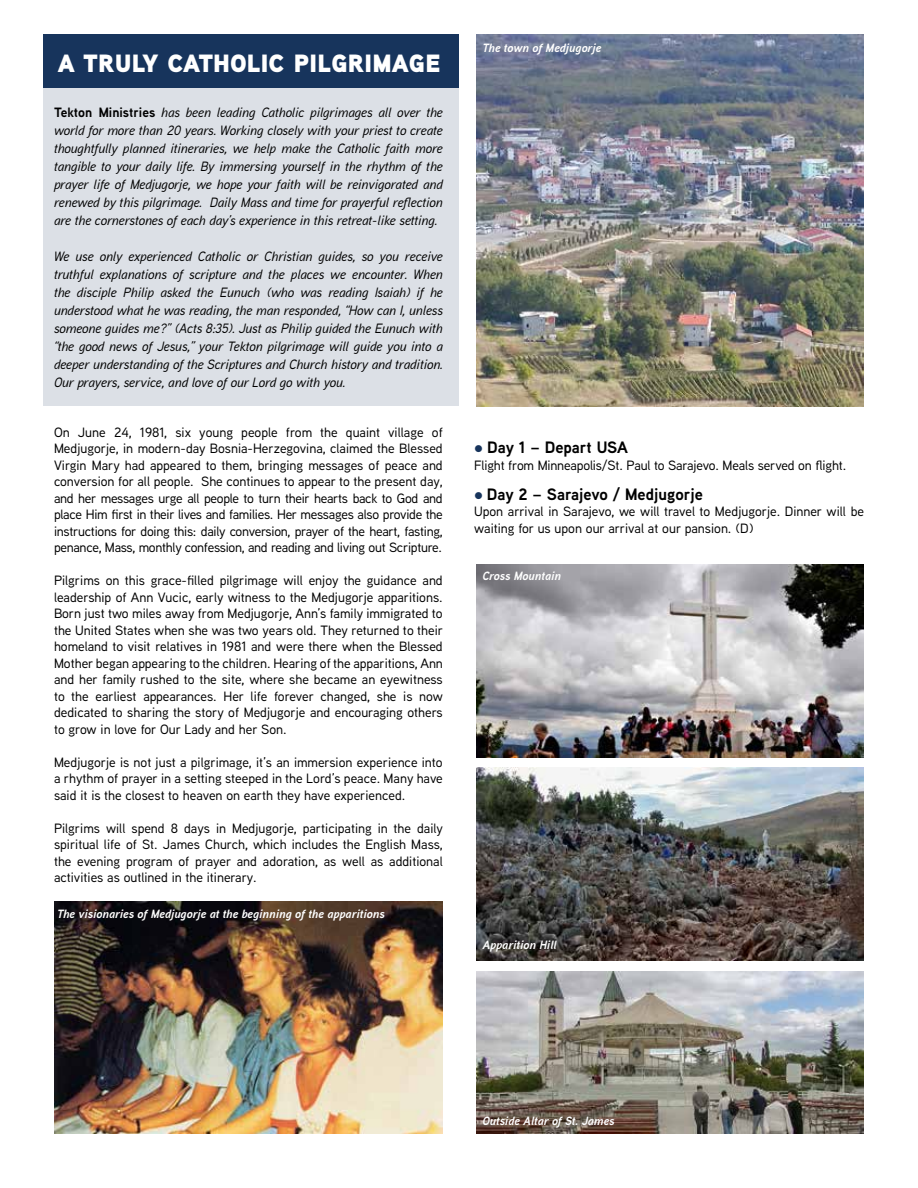
<style>
.page{position:relative;width:918px;height:1188px;background:#fff}
.page>*{position:absolute;margin:0;border:0;box-sizing:border-box;transform-origin:0 0}
.t1{font:900 33px "Aaux Next";letter-spacing:-.03em;color:#fff}
.t2{font:700 16.5px "Aaux Next";color:#000}
.t3{font:500 13.5px/16.5px "Aaux Next";color:#000;text-align:justify}
.t4{font:italic 500 13.5px/18px "Aaux Next";color:#000;text-align:justify}
.t5{font:italic 700 12px "Aaux Next";color:#fff}
.s1{font-weight:700;font-style:normal}
.s2{color:#17345c}
</style>
<div class="page">
<div style="left:43px;top:88px;width:416px;height:318px;background:#dce0e6"></div>
<div style="left:43px;top:34px;width:416px;height:54px;background:#17345c"></div>
<img style="left:54px;top:902px;width:389px;height:232px">
<img style="left:477px;top:35px;width:387px;height:371px">
<img style="left:477px;top:564px;width:387px;height:193px">
<img style="left:477px;top:768px;width:387px;height:193px">
<img style="left:477px;top:972px;width:387px;height:162px">
<h1 class="t1" style="left:57px;top:37px;width:385px">a truly catholic pilgrimage</h1>
<p class="t4" style="left:54px;top:103px;width:390px"><span class="s1">Tekton Ministries</span> has been leading Catholic pilgrimages all over the world for more than 20 years. Working closely with your priest to create thoughtfully planned itineraries, we help make the Catholic faith more tangible to your daily life. By immersing yourself in the rhythm of the prayer life of Medjugorje, we hope your faith will be reinvigorated and renewed by this pilgrimage. Daily Mass and time for prayerful reflection are the cornerstones of each day’s experience in this retreat-like setting.</p>
<p class="t4" style="left:54px;top:247px;width:390px">We use only experienced Catholic or Christian guides, so you receive truthful explanations of scripture and the places we encounter. When the disciple Philip asked the Eunuch (who was reading Isaiah) if he understood what he was reading, the man responded, “How can I, unless someone guides me?” (Acts 8:35). Just as Philip guided the Eunuch with “the good news of Jesus,” your Tekton pilgrimage will guide you into a deeper understanding of the Scriptures and Church history and tradition.<br>Our prayers, service, and love of our Lord go with you.</p>
<p class="t3" style="left:54px;top:424px;width:390px">On June 24, 1981, six young people from the quaint village of Medjugorje, in modern-day Bosnia-Herzegovina, claimed the Blessed Virgin Mary had appeared to them, bringing messages of peace and conversion for all people. She continues to appear to the present day, and her messages urge all people to turn their hearts back to God and place Him first in their lives and families. Her messages also provide the instructions for doing this: daily conversion, prayer of the heart, fasting, penance, Mass, monthly confession, and reading and living out Scripture.</p>
<p class="t3" style="left:54px;top:572px;width:391px">Pilgrims on this grace-filled pilgrimage will enjoy the guidance and leadership of Ann Vucic, early witness to the Medjugorje apparitions.<br>Born just two miles away from Medjugorje, Ann’s family immigrated to the United States when she was two years old. They returned to their homeland to visit relatives in 1981 and were there when the Blessed Mother began appearing to the children. Hearing of the apparitions, Ann and her family rushed to the site, where she became an eyewitness to the earliest appearances. Her life forever changed, she is now dedicated to sharing the story of Medjugorje and encouraging others to grow in love for Our Lady and her Son.</p>
<p class="t3" style="left:54px;top:753px;width:390px">Medjugorje is not just a pilgrimage, it’s an immersion experience into a rhythm of prayer in a setting steeped in the Lord’s peace. Many have said it is the closest to heaven on earth they have experienced.</p>
<p class="t3" style="left:54px;top:819px;width:391px">Pilgrims will spend 8 days in Medjugorje, participating in the daily spiritual life of St. James Church, which includes the English Mass, the evening program of prayer and adoration, as well as additional activities as outlined in the itinerary.</p>
<p class="t5" style="left:57px;top:905px;width:329px">The visionaries of Medjugorje at the beginning of the apparitions</p>
<p class="t5" style="left:482px;top:39px;width:120px">The town of Medjugorje</p>
<p class="t2" style="left:474px;top:436px;width:155px"><span class="s2">●</span> Day 1 – Depart USA</p>
<p class="t3" style="left:474px;top:456px;width:374px">Flight from Minneapolis/St. Paul to Sarajevo. Meals served on flight.</p>
<p class="t2" style="left:474px;top:482px;width:230px"><span class="s2">●</span> Day 2 – Sarajevo / Medjugorje</p>
<p class="t3" style="left:474px;top:503px;width:391px">Upon arrival in Sarajevo, we will travel to Medjugorje. Dinner will be waiting for us upon our arrival at our pansion. (D)</p>
<p class="t5" style="left:482px;top:567px;width:80px">Cross Mountain</p>
<p class="t5" style="left:482px;top:936px;width:76px">Apparition Hill</p>
<p class="t5" style="left:482px;top:1112px;width:134px">Outside Altar of St. James</p>
</div>
